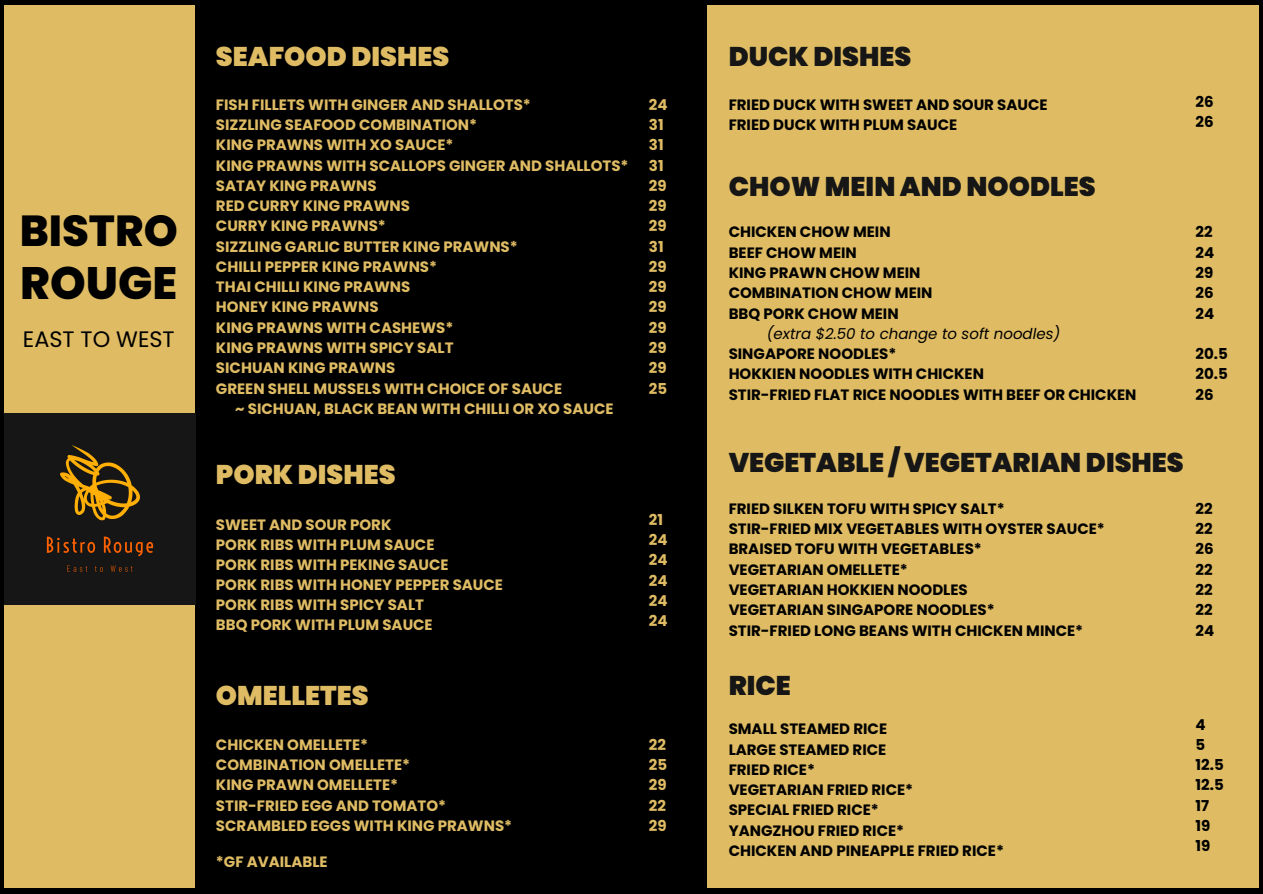
<style>
.page{position:relative;width:1263px;height:894px;background:#fff}
.page>*{position:absolute;margin:0;border:0;box-sizing:border-box;transform-origin:0 0}
.t1{font:800 45.3px "Poppins";color:#000}
.t2{font:800 43.35px "Poppins";color:#000}
.t3{font:900 27px "Poppins";color:#161616}
.t4{font:900 27px "Poppins";color:#dfbc64}
.t5{font:22.35px "Poppins";color:#000}
.t6{font:700 15px/20.2px "Poppins";color:#dfbc64}
.t7{font:700 15px/20.2px "Poppins";color:#000}
.t8{font:italic 15px "Poppins";color:#000}
</style>
<div class="page">
<div style="left:0;top:0;width:1263px;height:893px;background:#000"></div>
<div style="left:4px;top:5px;width:190px;height:882px;background:#dfbc64"></div>
<div style="left:707px;top:5px;width:552px;height:882px;background:#dfbc64"></div>
<img style="left:4px;top:413px;width:191px;height:191px">
<h1 class="t2" style="left:20px;top:200px;width:160px">BISTRO</h1>
<h3 class="t1" style="left:20px;top:251px;width:159px">ROUGE</h3>
<p class="t5" style="left:23px;top:323px;width:153px">EAST TO WEST</p>
<h5 class="t4" style="left:216px;top:37px;width:235px">SEAFOOD DISHES</h5>
<h2 class="t6" style="left:216px;top:94px;width:316px">FISH FILLETS WITH GINGER AND SHALLOTS*</h2>
<h2 class="t6" style="left:216px;top:115px;width:263px">SIZZLING SEAFOOD COMBINATION*</h2>
<h2 class="t6" style="left:216px;top:135px;width:239px">KING PRAWNS WITH XO SAUCE*</h2>
<h2 class="t6" style="left:216px;top:155px;width:414px">KING PRAWNS WITH SCALLOPS GINGER AND SHALLOTS*</h2>
<h2 class="t6" style="left:216px;top:175px;width:162px">SATAY KING PRAWNS</h2>
<h2 class="t6" style="left:216px;top:196px;width:195px">RED CURRY KING PRAWNS</h2>
<h2 class="t6" style="left:216px;top:216px;width:172px">CURRY KING PRAWNS*</h2>
<h2 class="t6" style="left:216px;top:236px;width:303px">SIZZLING GARLIC BUTTER KING PRAWNS*</h2>
<h2 class="t6" style="left:216px;top:256px;width:223px">CHILLI PEPPER KING PRAWNS*</h2>
<h2 class="t6" style="left:216px;top:277px;width:196px">THAI CHILLI KING PRAWNS</h2>
<h2 class="t6" style="left:216px;top:297px;width:164px">HONEY KING PRAWNS</h2>
<h2 class="t6" style="left:216px;top:317px;width:239px">KING PRAWNS WITH CASHEWS*</h2>
<h2 class="t6" style="left:216px;top:337px;width:239px">KING PRAWNS WITH SPICY SALT</h2>
<h2 class="t6" style="left:216px;top:358px;width:181px">SICHUAN KING PRAWNS</h2>
<h2 class="t6" style="left:216px;top:378px;width:348px">GREEN SHELL MUSSELS WITH CHOICE OF SAUCE</h2>
<h2 class="t6" style="left:235px;top:398px;width:380px">~ SICHUAN, BLACK BEAN WITH CHILLI OR XO SAUCE</h2>
<h4 class="t6" style="left:649px;top:94px;width:20px">24<br>31<br>31<br>31<br>29<br>29<br>29<br>31<br>29<br>29<br>29<br>29<br>29<br>29<br>25</h4>
<h2 class="t4" style="left:216px;top:455px;width:181px">PORK DISHES</h2>
<h4 class="t6" style="left:216px;top:515px;width:289px">SWEET AND SOUR PORK<br>PORK RIBS WITH PLUM SAUCE<br>PORK RIBS WITH PEKING SAUCE<br>PORK RIBS WITH HONEY PEPPER SAUCE<br>PORK RIBS WITH SPICY SALT<br>BBQ PORK WITH PLUM SAUCE</h4>
<h2 class="t6" style="left:649px;top:509px;width:20px">21<br>24<br>24<br>24<br>24<br>24</h2>
<h5 class="t4" style="left:216px;top:676px;width:154px">OMELLETES</h5>
<h4 class="t6" style="left:216px;top:734px;width:298px">CHICKEN OMELLETE*<br>COMBINATION OMELLETE*<br>KING PRAWN OMELLETE*<br>STIR-FRIED EGG AND TOMATO*<br>SCRAMBLED EGGS WITH KING PRAWNS*</h4>
<h5 class="t6" style="left:216px;top:851px;width:113px">*GF AVAILABLE</h5>
<h5 class="t6" style="left:649px;top:734px;width:20px;text-align:justify">22<br>25<br>29<br>22<br>29</h5>
<h4 class="t3" style="left:729px;top:37px;width:184px">DUCK DISHES</h4>
<h2 class="t7" style="left:729px;top:94px;width:320px">FRIED DUCK WITH SWEET AND SOUR SAUCE<br>FRIED DUCK WITH PLUM SAUCE</h2>
<h4 class="t7" style="left:1196px;top:92px;width:20px">26<br>26</h4>
<h2 class="t3" style="left:729px;top:168px;width:369px">CHOW MEIN AND NOODLES</h2>
<h5 class="t7" style="left:729px;top:222px;width:163px">CHICKEN CHOW MEIN</h5>
<p class="t7" style="left:729px;top:242px;width:130px">BEEF CHOW MEIN</p>
<p class="t7" style="left:729px;top:262px;width:193px">KING PRAWN CHOW MEIN</p>
<p class="t7" style="left:729px;top:283px;width:205px">COMBINATION CHOW MEIN</p>
<p class="t7" style="left:729px;top:303px;width:172px">BBQ PORK CHOW MEIN</p>
<p class="t8" style="left:767px;top:323px;width:295px">(extra $2.50 to change to soft noodles)</p>
<p class="t7" style="left:729px;top:343px;width:169px">SINGAPORE NOODLES*</p>
<p class="t7" style="left:729px;top:364px;width:257px">HOKKIEN NOODLES WITH CHICKEN</p>
<p class="t7" style="left:729px;top:384px;width:409px">STIR-FRIED FLAT RICE NOODLES WITH BEEF OR CHICKEN</p>
<h5 class="t7" style="left:1196px;top:222px;width:20px;text-align:justify">22<br>24<br>29<br>26<br>24</h5>
<h5 class="t7" style="left:1196px;top:343px;width:34px;text-align:justify">20.5<br>20.5<br>26</h5>
<h5 class="t3" style="left:729px;top:443px;width:457px">VEGETABLE / VEGETARIAN DISHES</h5>
<h2 class="t7" style="left:729px;top:498px;width:378px">FRIED SILKEN TOFU WITH SPICY SALT*<br>STIR-FRIED MIX VEGETABLES WITH OYSTER SAUCE* BRAISED TOFU WITH VEGETABLES*<br>VEGETARIAN OMELLETE*<br>VEGETARIAN HOKKIEN NOODLES<br>VEGETARIAN SINGAPORE NOODLES*<br>STIR-FRIED LONG BEANS WITH CHICKEN MINCE*</h2>
<h4 class="t3" style="left:729px;top:666px;width:64px">RICE</h4>
<h2 class="t7" style="left:729px;top:718px;width:277px">SMALL STEAMED RICE<br>LARGE STEAMED RICE<br>FRIED RICE*<br>VEGETARIAN FRIED RICE*<br>SPECIAL FRIED RICE*<br>YANGZHOU FRIED RICE*<br>CHICKEN AND PINEAPPLE FRIED RICE*</h2>
<h4 class="t7" style="left:1196px;top:714px;width:30px">4<br>5<br>12.5<br>12.5<br>17<br>19<br>19</h4>
<p class="t7" style="left:1196px;top:498px;width:20px;text-align:justify">22<br>22<br>26<br>22<br>22<br>22<br>24</p>
</div>
